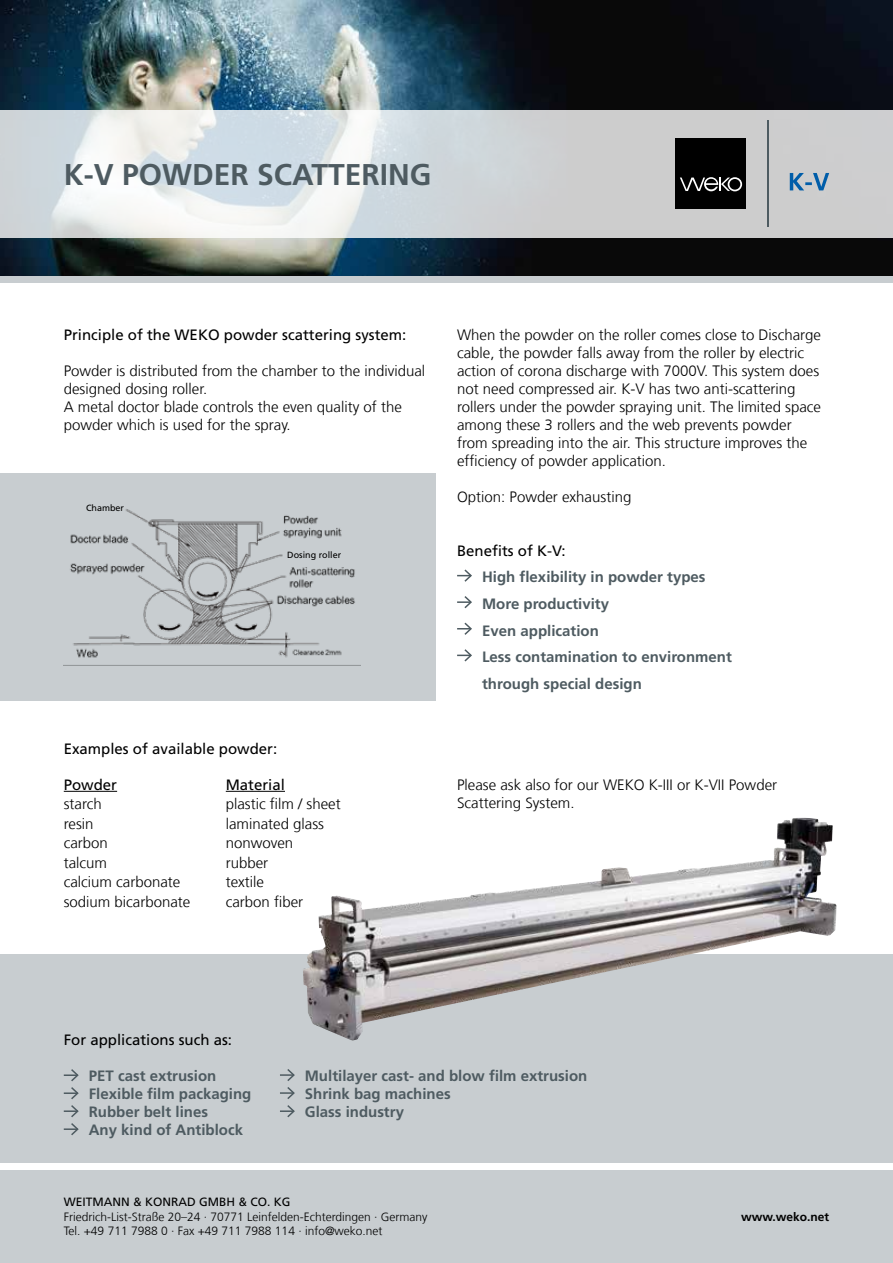
<style>
.page{position:relative;width:893px;height:1263px;background:#fff}
.page>*{position:absolute;margin:0;border:0;box-sizing:border-box;transform-origin:0 0}
.t1{font:700 30px "Frutiger LT Std";color:#4e5b61}
.t2{font:300 15px/18px "Frutiger LT Com";color:#000}
.t3{font:700 15px/26.5px "Frutiger LT Std";color:#4e5b61}
.t4{font:15px "Frutiger LT Std";color:#000}
.t5{font:300 12px/14.4px "Frutiger LT Com";color:#000}
.t6{font:12px "Frutiger LT Std";color:#000}
.t7{font:700 12px "Frutiger LT Std";color:#000}
.t8{font:9px "Frutiger LT Std";color:#000}
</style>
<div class="page">
<img style="left:0;top:0;width:893px;height:276px">
<div style="left:0;top:276px;width:893px;height:7px;background:#c8cdd0"></div>
<div style="left:0;top:955px;width:893px;height:308px;background:#c8cdd0"></div>
<div style="left:0;top:1163px;width:893px;height:6px;background:#fff"></div>
<hr style="left:64px;top:791px;width:53px;height:1px;background:#000">
<hr style="left:226px;top:791px;width:59px;height:1px;background:#000">
<div style="left:0;top:473px;width:436px;height:228px;background:#c8cdd0"></div>
<svg style="left:0;top:110px;width:893px;height:127px"></svg>
<hr style="left:768px;top:120px;width:1px;height:107px;background:#4e5b61">
<svg style="left:790px;top:173px;width:39px;height:17px"></svg>
<div style="left:675px;top:138px;width:71px;height:71px;background:#000"></div>
<svg style="left:680px;top:177px;width:62px;height:14px"></svg>
<img style="left:70px;top:509px;width:285px;height:149px">
<svg style="left:457px;top:569px;width:15px;height:13px"></svg>
<svg style="left:457px;top:596px;width:15px;height:13px"></svg>
<svg style="left:457px;top:649px;width:15px;height:13px"></svg>
<svg style="left:457px;top:622px;width:15px;height:13px"></svg>
<div style="left:76px;top:502px;width:47px;height:16px;background:#c8cdd0"></div>
<div style="left:286px;top:544px;width:66px;height:17px;background:#c8cdd0"></div>
<img style="left:303px;top:818px;width:533px;height:222px">
<svg style="left:280px;top:1069px;width:15px;height:49px"></svg>
<svg style="left:64px;top:1069px;width:15px;height:67px"></svg>
<h1 class="t1" style="left:64px;top:157px;width:369px">K-V POWDER SCATTERING</h1>
<p class="t4" style="left:64px;top:326px;width:344px">Principle of the WEKO powder scattering system:</p>
<p class="t2" style="left:64px;top:362px;width:363px">Powder is distributed from the chamber to the individual designed dosing roller.<br>A metal doctor blade controls the even quality of the powder which is used for the spray.</p>
<p class="t8" style="left:86px;top:503px;width:40px">Chamber</p>
<p class="t8" style="left:287px;top:549px;width:56px">Dosing roller</p>
<p class="t4" style="left:64px;top:740px;width:215px">Examples of available powder:</p>
<p class="t4" style="left:64px;top:776px;width:55px">Powder</p>
<p class="t4" style="left:226px;top:776px;width:61px">Material</p>
<p class="t2" style="left:64px;top:795px;width:40px">starch</p>
<p class="t2" style="left:226px;top:795px;width:117px">plastic film / sheet</p>
<p class="t2" style="left:64px;top:815px;width:31px">resin</p>
<p class="t2" style="left:226px;top:815px;width:100px">laminated glass</p>
<p class="t2" style="left:64px;top:834px;width:46px">carbon</p>
<p class="t2" style="left:226px;top:834px;width:69px">nonwoven</p>
<p class="t2" style="left:64px;top:854px;width:45px">talcum</p>
<p class="t2" style="left:226px;top:854px;width:44px">rubber</p>
<p class="t2" style="left:64px;top:873px;width:118px">calcium carbonate</p>
<p class="t2" style="left:226px;top:873px;width:40px">textile</p>
<p class="t2" style="left:64px;top:893px;width:128px">sodium bicarbonate</p>
<p class="t2" style="left:226px;top:893px;width:79px">carbon fiber</p>
<p class="t2" style="left:457px;top:326px;width:365px">When the powder on the roller comes close to Discharge cable, the powder falls away from the roller by electric action of corona discharge with 7000V. This system does not need compressed air. K-V has two anti-scattering rollers under the powder spraying unit. The limited space among these 3 rollers and the web prevents powder from spreading into the air. This structure improves the efficiency of powder application.</p>
<p class="t2" style="left:457px;top:488px;width:176px">Option: Powder exhausting</p>
<p class="t4" style="left:457px;top:542px;width:110px">Benefits of K-V:</p>
<p class="t3" style="left:482px;top:564px;width:251px">High flexibility in powder types<br>More productivity<br>Even application<br>Less contamination to environment through special design</p>
<p class="t2" style="left:457px;top:776px;width:322px">Please ask also for our WEKO K-III or K-VII Powder<br>Scattering System.</p>
<p class="t4" style="left:64px;top:1031px;width:170px">For applications such as:</p>
<p class="t3" style="left:89px;top:1063px;width:129px">PET cast extrusion</p>
<p class="t3" style="left:305px;top:1063px;width:284px">Multilayer cast- and blow film extrusion</p>
<p class="t3" style="left:89px;top:1081px;width:164px">Flexible film packaging</p>
<p class="t3" style="left:305px;top:1081px;width:147px">Shrink bag machines</p>
<p class="t3" style="left:89px;top:1099px;width:121px">Rubber belt lines</p>
<p class="t3" style="left:305px;top:1099px;width:101px">Glass industry</p>
<p class="t3" style="left:89px;top:1117px;width:156px">Any kind of Antiblock</p>
<p class="t6" style="left:64px;top:1195px;width:228px">WEITMANN &amp; KONRAD GMBH &amp; CO. KG</p>
<p class="t5" style="left:64px;top:1209px;width:365px">Friedrich-List-Straße 20–24 ∙ 70771 Leinfelden-Echterdingen ∙ Germany<br>Tel. +49 711 7988 0 ∙ Fax +49 711 7988 114 ∙ info@weko.net</p>
<p class="t7" style="left:741px;top:1209px;width:90px">www.weko.net</p>
</div>
